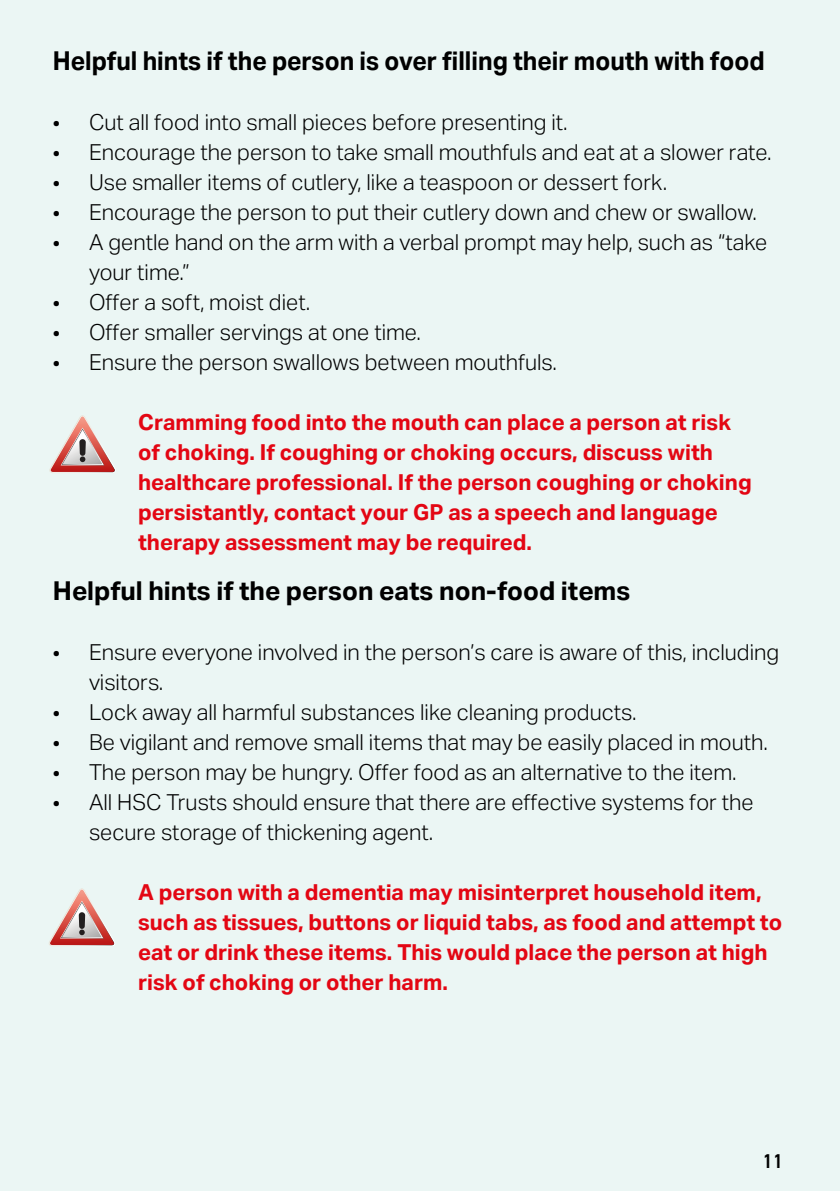
<style>
.page{position:relative;width:840px;height:1191px;background:#fff}
.page>*{position:absolute;margin:0;border:0;box-sizing:border-box;transform-origin:0 0}
.t1{font:700 26px "Aktiv Grotesk";color:#000;scale:.94 1}
.t2{font:700 26px "Aktiv Grotesk";color:#000}
.t3{font:300 22px/30px "Aktiv Grotesk";color:#000}
.t4{font:700 22px/30px "Aktiv Grotesk";color:#e30613}
.t5{font:600 20px "DIN2014";color:#000}
</style>
<div class="page">
<div style="left:0;top:0;width:839px;height:1191px;background:#ebf6f4"></div>
<svg style="left:49px;top:415px;width:67px;height:58px"></svg>
<div style="left:79px;top:439px;width:7px;height:17px;background:#231f20;border-radius:3px"></div>
<svg style="left:49px;top:888px;width:66px;height:58px"></svg>
<div style="left:79px;top:912px;width:6px;height:17px;background:#231f20;border-radius:3px"></div>
<p class="t1" style="left:53px;top:45px;width:758px">Helpful hints if the person is over filling their mouth with food</p>
<p class="t3" style="left:53px;top:107px;width:516px">• Cut all food into small pieces before presenting it.</p>
<p class="t3" style="left:53px;top:137px;width:719px">• Encourage the person to take small mouthfuls and eat at a slower rate.</p>
<p class="t3" style="left:53px;top:167px;width:615px">• Use smaller items of cutlery, like a teaspoon or dessert fork.</p>
<p class="t3" style="left:53px;top:197px;width:705px">• Encourage the person to put their cutlery down and chew or swallow.</p>
<p class="t3" style="left:89px;top:227px;width:679px;text-indent:-36px">• A gentle hand on the arm with a verbal prompt may help, such as “take your time.”</p>
<p class="t3" style="left:53px;top:287px;width:258px">• Offer a soft, moist diet.</p>
<p class="t3" style="left:53px;top:317px;width:369px">• Offer smaller servings at one time.</p>
<p class="t3" style="left:53px;top:347px;width:505px">• Ensure the person swallows between mouthfuls.</p>
<p class="t4" style="left:138px;top:407px;width:614px">Cramming food into the mouth can place a person at risk of choking. If coughing or choking occurs, discuss with healthcare professional. If the person coughing or choking persistantly, contact your GP as a speech and language therapy assessment may be required.</p>
<p class="t2" style="left:53px;top:575px;width:578px">Helpful hints if the person eats non-food items</p>
<p class="t3" style="left:89px;top:637px;width:691px;text-indent:-36px">• Ensure everyone involved in the person’s care is aware of this, including visitors.</p>
<p class="t3" style="left:53px;top:697px;width:584px">• Lock away all harmful substances like cleaning products.</p>
<p class="t3" style="left:53px;top:727px;width:715px">• Be vigilant and remove small items that may be easily placed in mouth.</p>
<p class="t3" style="left:53px;top:757px;width:684px">• The person may be hungry. Offer food as an alternative to the item.</p>
<p class="t3" style="left:89px;top:787px;width:665px;text-indent:-36px">• All HSC Trusts should ensure that there are effective systems for the secure storage of thickening agent.</p>
<p class="t4" style="left:138px;top:877px;width:645px">A person with a dementia may misinterpret household item, such as tissues, buttons or liquid tabs, as food and attempt to eat or drink these items. This would place the person at high risk of choking or other harm.</p>
<p class="t5" style="left:761px;top:1148px;width:22px">11</p>
</div>
